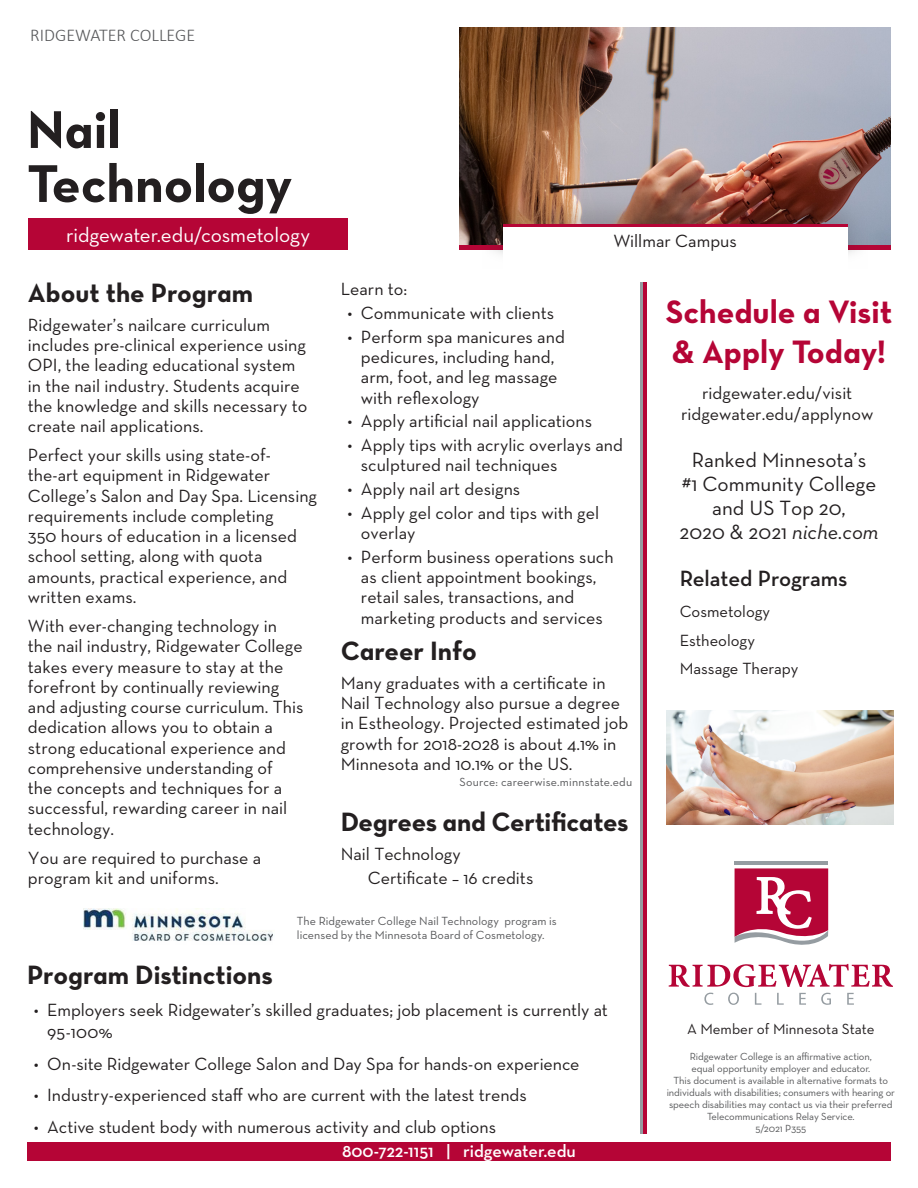
<style>
.page{position:relative;width:918px;height:1188px;background:#fff}
.page>*{position:absolute;margin:0;border:0;box-sizing:border-box;transform-origin:0 0}
.t1{font:54px "Neutra Text Bold Alt";color:#231f20}
.t2{font:33px/39.6px "Neutra Text Bold Alt";color:#b50536}
.t3{font:27px "Neutra Text Bold Alt";letter-spacing:-.005em;color:#231f20}
.t4{font:600 22.5px "Neutra Text";letter-spacing:-.005em;color:#231f20}
.t5{font:21px/24px "Neutra Text";color:#231f20;text-align:center}
.t6{font:21px "Neutra Text";letter-spacing:-.005em;color:#fff}
.Indented_credential{font:18px/20.2px "Neutra Text";color:#231f20}
.t7{font:600 18px "Neutra Text";color:#fff}
.t8{font:300 18px "Calibri";color:#57585a}
.t9{font:16.5px "Neutra Text";color:#231f20}
.t10{font:15px "Neutra Text";color:#231f20}
.t11{font:12px/14.2px "Neutra Text";letter-spacing:.005em;color:#57585a}
.t12{font:10.5px/12px "Neutra Text";letter-spacing:-.01em;color:#57585a;text-align:center}
.s1{font-style:italic}
</style>
<div class="page">
<img style="left:459px;top:27px;width:432px;height:218px">
<div style="left:459px;top:245px;width:432px;height:5px;background:#b50536"></div>
<div style="left:480px;top:190px;width:391px;height:253px;background:#231f20;opacity:.21"></div>
<div style="left:503px;top:226px;width:345px;height:208px;background:#fff"></div>
<div style="left:815px;top:250px;width:65px;height:26px;background:#fff"></div>
<div style="left:459px;top:276px;width:421px;height:177px;background:#fff"></div>
<div style="left:470px;top:250px;width:65px;height:26px;background:#fff"></div>
<hr style="left:503px;top:224px;width:345px;height:3px;background:#b50536">
<div style="left:28px;top:219px;width:320px;height:31px;background:#b50536"></div>
<div style="left:27px;top:1143px;width:864px;height:18px;background:#b50536"></div>
<hr style="left:735px;top:861px;width:93px;height:4px;background:#959ca1">
<svg style="left:735px;top:868px;width:93px;height:77px"></svg>
<svg style="left:704px;top:993px;width:9px;height:12px"></svg>
<svg style="left:728px;top:993px;width:11px;height:12px"></svg>
<svg style="left:755px;top:993px;width:6px;height:12px"></svg>
<svg style="left:777px;top:993px;width:7px;height:12px"></svg>
<svg style="left:799px;top:993px;width:7px;height:12px"></svg>
<svg style="left:821px;top:993px;width:10px;height:12px"></svg>
<svg style="left:847px;top:993px;width:7px;height:12px"></svg>
<svg style="left:669px;top:964px;width:224px;height:23px"></svg>
<hr style="left:641px;top:283px;width:3px;height:851px;background:#959ca1">
<hr style="left:644px;top:283px;width:3px;height:851px;background:#b50536">
<img style="left:83px;top:908px;width:190px;height:33px">
<img style="left:667px;top:710px;width:226px;height:115px">
<p class="t8" style="left:30px;top:23px;width:166px">RIDGEWATER COLLEGE</p>
<p class="t1" style="left:27px;top:96px;width:95px">Nail</p>
<p class="t1" style="left:27px;top:150px;width:267px">Technology</p>
<p class="t6" style="left:66px;top:222px;width:246px">ridgewater.edu/cosmetology</p>
<p class="t3" style="left:28px;top:276px;width:227px">About the Program</p>
<p class="Indented_credential" style="left:28px;top:314px;width:281px">Ridgewater’s nailcare curriculum includes pre-clinical experience using OPI, the leading educational system in the nail industry. Students acquire the knowledge and skills necessary to create nail applications.</p>
<p class="Indented_credential" style="left:28px;top:445px;width:291px">Perfect your skills using state-of&shy;the-art equipment in Ridgewater<br>College’s Salon and Day Spa. Licensing requirements include completing<br>350 hours of education in a licensed school setting, along with quota amounts, practical experience, and written exams.</p>
<p class="Indented_credential" style="left:28px;top:616px;width:277px">With ever-changing technology in the nail industry, Ridgewater College takes every measure to stay at the forefront by continually reviewing and adjusting course curriculum. This dedication allows you to obtain a strong educational experience and comprehensive understanding of<br>the concepts and techniques for a successful, rewarding career in nail technology.</p>
<p class="Indented_credential" style="left:28px;top:847px;width:235px">You are required to purchase a program kit and uniforms.</p>
<p class="Indented_credential" style="left:614px;top:231px;width:125px">Willmar Campus</p>
<p class="Indented_credential" style="left:341px;top:279px;width:68px">Learn to:</p>
<p class="Indented_credential" style="left:347px;top:303px;width:208px">• Communicate with clients</p>
<p class="Indented_credential" style="left:361px;top:326px;width:206px;text-indent:-14px">• Perform spa manicures and pedicures, including hand, arm, foot, and leg massage with reflexology</p>
<p class="Indented_credential" style="left:347px;top:411px;width:246px">• Apply artificial nail applications</p>
<p class="Indented_credential" style="left:361px;top:435px;width:264px;text-indent:-14px">• Apply tips with acrylic overlays and sculptured nail techniques</p>
<p class="Indented_credential" style="left:347px;top:479px;width:174px">• Apply nail art designs</p>
<p class="Indented_credential" style="left:361px;top:502px;width:240px;text-indent:-14px">• Apply gel color and tips with gel overlay</p>
<p class="Indented_credential" style="left:361px;top:546px;width:254px;text-indent:-14px">• Perform business operations such as client appointment bookings, retail sales, transactions, and marketing products and services</p>
<p class="t3" style="left:341px;top:634px;width:138px">Career Info</p>
<p class="Indented_credential" style="left:341px;top:672px;width:289px">Many graduates with a certificate in Nail Technology also pursue a degree in Estheology. Projected estimated job growth for 2018-2028 is about 4.1% in Minnesota and 10.1% or the US.</p>
<p class="t11" style="left:460px;top:775px;width:174px">Source: careerwise.minnstate.edu</p>
<p class="t3" style="left:341px;top:805px;width:289px">Degrees and Certificates</p>
<p class="Indented_credential" style="left:341px;top:844px;width:122px">Nail Technology</p>
<p class="Indented_credential" style="left:368px;top:868px;width:167px">Certificate – 16 credits</p>
<p class="t2" style="left:666px;top:292px;width:228px">Schedule a Visit &amp; Apply Today!</p>
<p class="Indented_credential" style="left:702px;top:382px;width:152px">ridgewater.edu/visit</p>
<p class="Indented_credential" style="left:681px;top:403px;width:194px">ridgewater.edu/applynow</p>
<p class="t5" style="left:682px;top:448px;width:196px">Ranked Minnesota’s #1 Community College and US Top 20,</p>
<p class="t5" style="left:680px;top:520px;width:201px">2020 &amp; 2021 <span class="s1">niche.com</span></p>
<p class="t4" style="left:680px;top:564px;width:169px">Related Programs</p>
<p class="t9" style="left:680px;top:602px;width:92px">Cosmetology</p>
<p class="t9" style="left:680px;top:630px;width:77px">Estheology</p>
<p class="t9" style="left:680px;top:658px;width:120px">Massage Therapy</p>
<p class="t11" style="left:297px;top:913px;width:261px">The Ridgewater College Nail Technology program is licensed by the Minnesota Board of Cosmetology.</p>
<p class="t3" style="left:27px;top:958px;width:247px">Program Distinctions</p>
<p class="Indented_credential" style="left:47px;top:998px;width:562px;line-height:22.5px;text-indent:-14px">• Employers seek Ridgewater’s skilled graduates; job placement is currently at<br>95-100%</p>
<p class="Indented_credential" style="left:34px;top:1053px;width:547px">• On-site Ridgewater College Salon and Day Spa for hands-on experience</p>
<p class="Indented_credential" style="left:34px;top:1085px;width:495px">• Industry-experienced staff who are current with the latest trends</p>
<p class="Indented_credential" style="left:34px;top:1116px;width:464px">• Active student body with numerous activity and club options</p>
<p class="t7" style="left:342px;top:1139px;width:235px">800-722-1151 | ridgewater.edu</p>
<p class="t10" style="left:687px;top:1020px;width:189px">A Member of Minnesota State</p>
<p class="t12" style="left:690px;top:1050px;width:184px">Ridgewater College is an affirmative action,</p>
<p class="t12" style="left:691px;top:1062px;width:181px">equal opportunity employer and educator.</p>
<p class="t12" style="left:667px;top:1074px;width:230px">This document is available in alternative formats to individuals with disabilities; consumers with hearing or speech disabilities may contact us via their preferred</p>
<p class="t12" style="left:707px;top:1110px;width:149px">Telecommunications Relay Service.<br>5/2021 P355</p>
</div>
